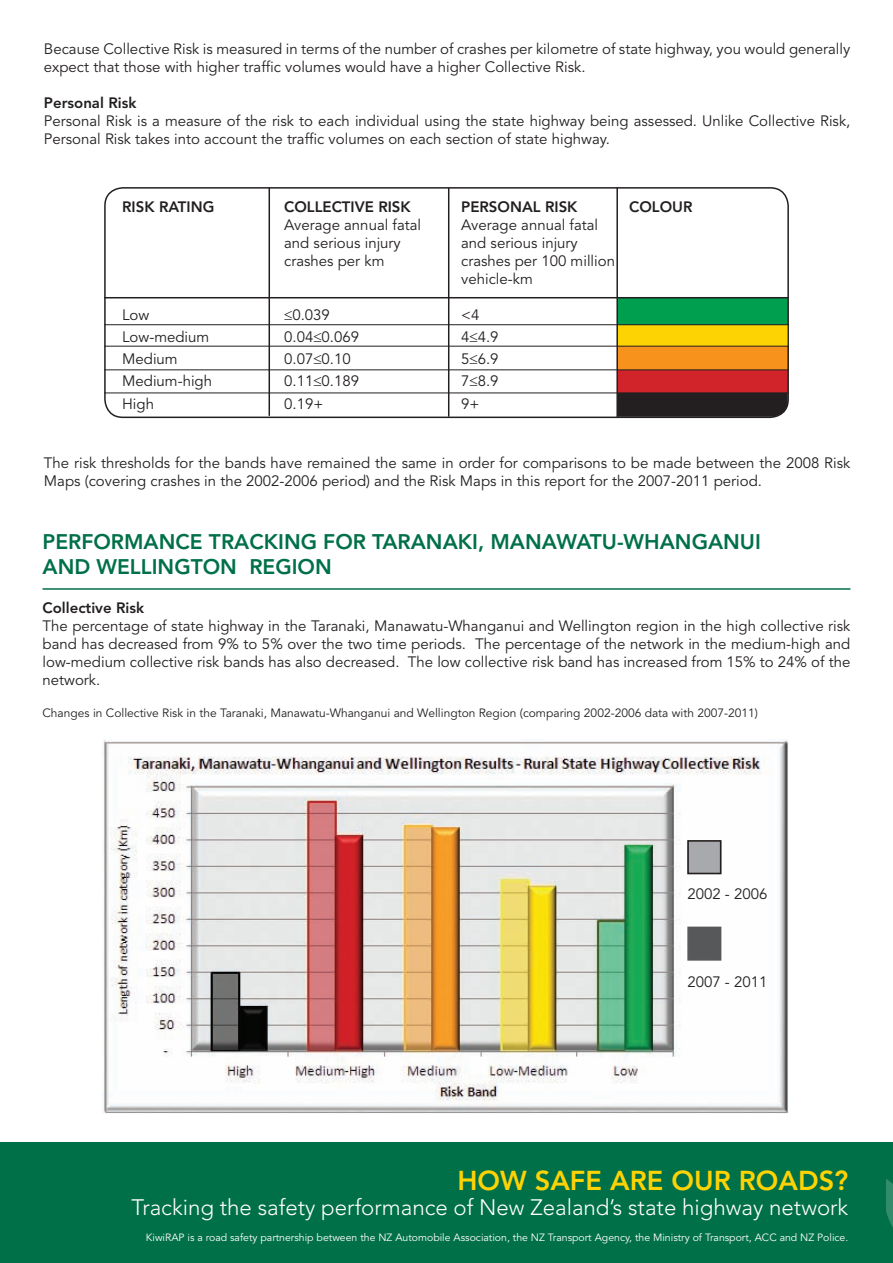
<style>
.page{position:relative;width:893px;height:1263px;background:#fff}
.page>*{position:absolute;margin:0;border:0;box-sizing:border-box;transform-origin:0 0}
.t1{font:800 27.15px "Avenir";color:#fed304}
.t2{font:300 22.2px "Avenir";color:#fff}
.t3{font:800 21px "Avenir";color:#007049}
.t4{font:15px/18px "Avenir";color:#231f20}
.t5{font:800 15px "Avenir";color:#231f20}
.t6{font:12px "Avenir";color:#231f20}
.t7{font:10.5px "Avenir";color:#fff}
</style>
<div class="page">
<img style="left:102px;top:740px;width:687px;height:373px">
<div style="left:688px;top:841px;width:33px;height:32px;background:#a8a9ad"></div>
<div style="left:687px;top:840px;width:34px;height:34px;border:2px solid #231f20"></div>
<div style="left:687px;top:927px;width:34px;height:34px;background:#57585a;border:2px solid #57585a"></div>
<div style="left:0;top:1142px;width:893px;height:121px;background:#007049"></div>
<svg style="left:887px;top:1180px;width:6px;height:48px"></svg>
<hr style="left:43px;top:588px;width:807px;height:2px;background:#007049">
<div style="left:617px;top:369px;width:171px;height:24px;background:#d1232a"></div>
<div style="left:617px;top:346px;width:171px;height:24px;background:#f7931d"></div>
<div style="left:617px;top:325px;width:170px;height:21px;background:#fed304"></div>
<div style="left:617px;top:298px;width:171px;height:27px;background:#009f4f"></div>
<div style="left:104px;top:187px;width:685px;height:231px;border:2px solid #231f20;border-radius:18px"></div>
<hr style="left:104px;top:297px;width:685px;height:1px;background:#231f20">
<hr style="left:104px;top:324px;width:685px;height:1px;background:#231f20">
<hr style="left:104px;top:346px;width:685px;height:1px;background:#231f20">
<hr style="left:104px;top:369px;width:685px;height:1px;background:#231f20">
<hr style="left:104px;top:393px;width:685px;height:1px;background:#231f20">
<hr style="left:269px;top:188px;width:1px;height:228px;background:#231f20">
<hr style="left:448px;top:188px;width:1px;height:229px;background:#231f20">
<hr style="left:616px;top:188px;width:2px;height:229px;background:#231f20">
<div style="left:618px;top:393px;width:170px;height:24px;background:#231f20"></div>
<p class="t4" style="left:44px;top:40px;width:808px">Because Collective Risk is measured in terms of the number of crashes per kilometre of state highway, you would generally expect that those with higher traffic volumes would have a higher Collective Risk.</p>
<p class="t5" style="left:44px;top:94px;width:94px">PERSONAL RISK</p>
<p class="t4" style="left:44px;top:112px;width:808px">Personal Risk is a measure of the risk to each individual using the state highway being assessed. Unlike Collective Risk,<br>Personal Risk takes into account the traffic volumes on each section of state highway.</p>
<p class="t5" style="left:122px;top:197px;width:65px">RISK RATING</p>
<p class="t5" style="left:284px;top:197px;width:128px">COLLECTIVE RISK</p>
<p class="t5" style="left:461px;top:197px;width:118px">PERSONAL RISK</p>
<p class="t5" style="left:629px;top:197px;width:65px">COLOUR</p>
<p class="t4" style="left:284px;top:216px;width:138px">Average annual fatal</p>
<p class="t4" style="left:461px;top:216px;width:138px">Average annual fatal</p>
<p class="t4" style="left:284px;top:234px;width:118px">and serious injury</p>
<p class="t4" style="left:461px;top:234px;width:118px">and serious injury</p>
<p class="t4" style="left:284px;top:252px;width:102px">crashes per km</p>
<p class="t4" style="left:461px;top:252px;width:155px">crashes per 100 million vehicle-km</p>
<p class="t4" style="left:122px;top:306px;width:29px">Low</p>
<p class="t4" style="left:284px;top:306px;width:47px">≤0.039</p>
<p class="t4" style="left:461px;top:306px;width:20px">&lt;4</p>
<p class="t4" style="left:122px;top:328px;width:89px">Low-medium</p>
<p class="t4" style="left:284px;top:328px;width:76px">0.04≤0.069</p>
<p class="t4" style="left:461px;top:328px;width:39px">4≤4.9</p>
<p class="t4" style="left:122px;top:350px;width:57px">Medium</p>
<p class="t4" style="left:284px;top:350px;width:68px">0.07≤0.10</p>
<p class="t4" style="left:461px;top:350px;width:39px">5≤6.9</p>
<p class="t4" style="left:122px;top:373px;width:92px">Medium-high</p>
<p class="t4" style="left:284px;top:373px;width:76px">0.11≤0.189</p>
<p class="t4" style="left:461px;top:373px;width:39px">7≤8.9</p>
<p class="t4" style="left:122px;top:395px;width:33px">High</p>
<p class="t4" style="left:284px;top:395px;width:41px">0.19+</p>
<p class="t4" style="left:461px;top:395px;width:20px">9+</p>
<p class="t4" style="left:44px;top:454px;width:808px">The risk thresholds for the bands have remained the same in order for comparisons to be made between the 2008 Risk<br>Maps (covering crashes in the 2002-2006 period) and the Risk Maps in this report for the 2007-2011 period.</p>
<h3 class="t3" style="left:43px;top:529px;width:15px">PERFOR</h3>
<h3 class="t3" style="left:124px;top:529px;width:112px">MANCE TRACK</h3>
<h3 class="t3" style="left:278px;top:529px;width:120px">ING FOR TARA</h3>
<h3 class="t3" style="left:426px;top:529px;width:134px">NAKI, MANAWA</h3>
<h3 class="t3" style="left:590px;top:529px;width:52px">TU-WHA</h3>
<h3 class="t3" style="left:675px;top:529px;width:87px">NGANUI</h3>
<h3 class="t3" style="left:43px;top:554px;width:287px">AND WELLINGTON REGION</h3>
<p class="t5" style="left:43px;top:599px;width:103px">COLLECTIVE RISK</p>
<p class="t4" style="left:43px;top:617px;width:809px;text-align:justify">The percentage of state highway in the Taranaki, Manawatu-Whanganui and Wellington region in the high collective risk band has decreased from 9% to 5% over the two time periods. The percentage of the network in the medium-high and low-medium collective risk bands has also decreased. The low collective risk band has increased from 15% to 24% of the network.</p>
<p class="t6" style="left:43px;top:706px;width:717px">Changes in Collective Risk in the Taranaki, Manawatu-Whanganui and Wellington Region (comparing 2002-2006 data with 2007-2011)</p>
<p class="t4" style="left:687px;top:885px;width:82px">2002 - 2006</p>
<p class="t4" style="left:687px;top:973px;width:82px">2007 - 2011</p>
<h1 class="t1" style="left:457px;top:1164px;width:392px">HOW SAFE ARE OUR ROADS?</h1>
<h2 class="t2" style="left:132px;top:1194px;width:718px">Tracking the safety performance of New Zealand’s state highway network</h2>
<p class="t7" style="left:146px;top:1231px;width:704px">KiwiRAP is a road safety partnership between the NZ Automobile Association, the NZ Transport Agency, the Ministry of Transport, ACC and NZ Police.</p>
</div>
